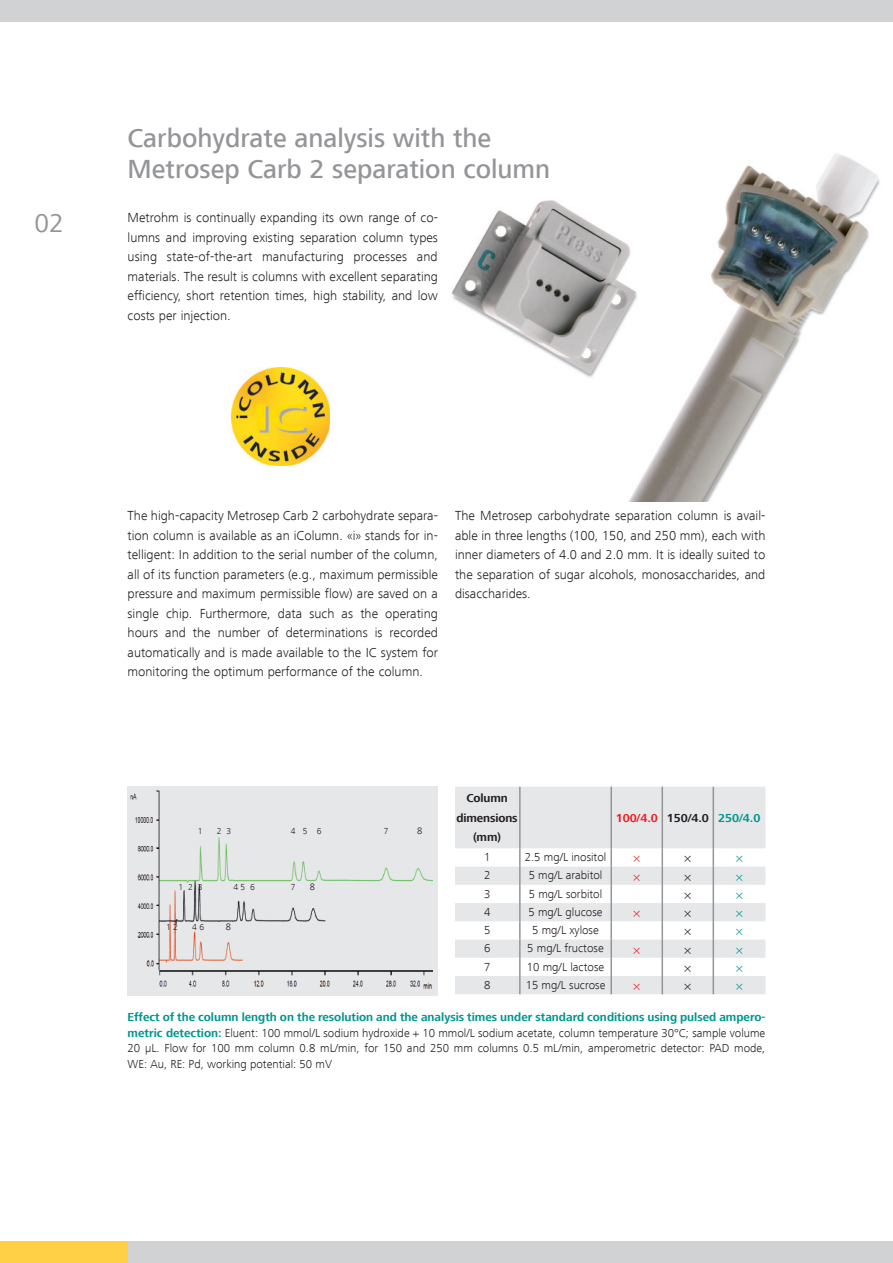
<style>
.page{position:relative;width:893px;height:1263px;background:#fff}
.page>*{position:absolute;margin:0;border:0;box-sizing:border-box;transform-origin:0 0}
.t1{font:500 27px/30.8px "Frutiger Next LT";color:#939598}
.t2{font:27px "Frutiger Next LT";color:#939598}
.t3{font:300 13.5px/19.5px "Frutiger Next LT";color:#231f20;text-align:justify}
.t4{font:300 13.5px "Frutiger Next LT";color:#00968f}
.t5{font:300 13.5px "Frutiger Next LT";color:#ee1d23}
.t6{font:300 12px/15.8px "Frutiger Next LT";color:#231f20;text-align:justify}
.t7{font:700 12px "Frutiger Next LT";letter-spacing:-.005em;color:#ee1d23}
.t8{font:700 12px/19.5px "Frutiger Next LT";letter-spacing:-.01em;color:#231f20;text-align:center}
.t9{font:300 9.75px "Frutiger Next LT";color:#231f20}
.t10{font:300 9px "Frutiger Next LT";color:#231f20}
.s1{color:#231f20}
.s2{color:#00968f}
.s3{font-weight:700;color:#00968f}
</style>
<div class="page">
<img style="left:451px;top:154px;width:429px;height:348px">
<div style="left:0;top:0;width:893px;height:21px;background:#d1d2d4"></div>
<div style="left:0;top:1242px;width:893px;height:21px;background:#d1d2d4"></div>
<img style="left:232px;top:368px;width:98px;height:98px">
<img style="left:128px;top:787px;width:310px;height:208px">
<div style="left:0;top:1242px;width:128px;height:21px;background:#ffcf45"></div>
<svg style="left:455px;top:787px;width:310px;height:207px;fill:#e6e7e9"></svg>
<hr style="left:610px;top:787px;width:2px;height:61px;background:#939598">
<hr style="left:661px;top:787px;width:2px;height:61px;background:#939598">
<svg style="left:610px;top:848px;width:2px;height:146px"></svg>
<svg style="left:661px;top:848px;width:2px;height:146px"></svg>
<hr style="left:519px;top:787px;width:2px;height:61px;background:#939598">
<hr style="left:713px;top:787px;width:1px;height:61px;background:#939598">
<svg style="left:519px;top:848px;width:2px;height:146px"></svg>
<svg style="left:713px;top:848px;width:1px;height:146px"></svg>
<h1 class="t2" style="left:35px;top:208px;width:31px">02</h1>
<h1 class="t1" style="left:128px;top:123px;width:424px">Carbohydrate analysis with the<br>Metrosep Carb 2 separation column</h1>
<p class="t3" style="left:128px;top:208px;width:312px">Metrohm is continually expanding its own range of co&shy;lumns and improving existing separation column types using state-of-the-art manufacturing processes and materials. The result is columns with excellent separating efficiency, short retention times, high stability, and low costs per injection.</p>
<p class="t3" style="left:128px;top:506px;width:312px">The high-capacity Metrosep Carb 2 carbohydrate separa&shy;tion column is available as an iColumn. «i» stands for in&shy;telligent: In addition to the serial number of the column, all of its function parameters (e.g., maximum permissible pressure and maximum permissible flow) are saved on a single chip. Furthermore, data such as the operating hours and the number of determinations is recorded automatically and is made available to the IC system for monitoring the optimum performance of the column.</p>
<p class="t3" style="left:455px;top:506px;width:312px">The Metrosep carbohydrate separation column is avail&shy;able in three lengths (100, 150, and 250 mm), each with inner diameters of 4.0 and 2.0 mm. It is ideally suited to the separation of sugar alcohols, monosaccharides, and disaccharides.</p>
<p class="t10" style="left:198px;top:826px;width:6px">1</p>
<p class="t10" style="left:217px;top:826px;width:16px">2 3</p>
<p class="t10" style="left:291px;top:826px;width:33px">4 5 6</p>
<p class="t10" style="left:384px;top:826px;width:6px">7</p>
<p class="t9" style="left:417px;top:826px;width:7px">8</p>
<p class="t10" style="left:179px;top:882px;width:25px">1 2 3</p>
<p class="t10" style="left:233px;top:882px;width:23px">4 5 6</p>
<p class="t10" style="left:291px;top:882px;width:6px">7</p>
<p class="t9" style="left:310px;top:881px;width:7px">8</p>
<p class="t10" style="left:166px;top:922px;width:13px">1 2</p>
<p class="t10" style="left:192px;top:922px;width:13px">4 6</p>
<p class="t9" style="left:226px;top:922px;width:7px">8</p>
<p class="t8" style="left:456px;top:789px;width:63px">Column dimensions (mm)</p>
<p class="t7" style="left:616px;top:811px;width:146px">100/4.0 <span class="s1">150/4.0</span> <span class="s2">250/4.0</span></p>
<p class="t6" style="left:484px;top:849px;width:8px">1</p>
<p class="t6" style="left:525px;top:849px;width:83px">2.5 mg/L inositol</p>
<p class="t5" style="left:633px;top:850px;width:9px">×</p>
<p class="t3" style="left:684px;top:848px;width:9px">×</p>
<p class="t4" style="left:736px;top:850px;width:9px">×</p>
<p class="t6" style="left:484px;top:868px;width:8px">2</p>
<p class="t6" style="left:529px;top:868px;width:75px">5 mg/L arabitol</p>
<p class="t5" style="left:633px;top:869px;width:9px">×</p>
<p class="t3" style="left:684px;top:866px;width:9px">×</p>
<p class="t4" style="left:736px;top:869px;width:9px">×</p>
<p class="t6" style="left:484px;top:886px;width:8px">3</p>
<p class="t6" style="left:529px;top:886px;width:75px">5 mg/L sorbitol</p>
<p class="t3" style="left:684px;top:885px;width:9px">×</p>
<p class="t4" style="left:736px;top:887px;width:9px">×</p>
<p class="t6" style="left:484px;top:904px;width:8px">4</p>
<p class="t6" style="left:528px;top:904px;width:76px">5 mg/L glucose</p>
<p class="t5" style="left:633px;top:905px;width:9px">×</p>
<p class="t3" style="left:684px;top:903px;width:9px">×</p>
<p class="t4" style="left:736px;top:905px;width:9px">×</p>
<p class="t6" style="left:484px;top:922px;width:8px">5</p>
<p class="t6" style="left:532px;top:922px;width:68px">5 mg/L xylose</p>
<p class="t3" style="left:684px;top:921px;width:9px">×</p>
<p class="t4" style="left:736px;top:923px;width:9px">×</p>
<p class="t6" style="left:484px;top:941px;width:8px">6</p>
<p class="t6" style="left:527px;top:941px;width:78px">5 mg/L fructose</p>
<p class="t5" style="left:633px;top:941px;width:9px">×</p>
<p class="t3" style="left:684px;top:939px;width:9px">×</p>
<p class="t4" style="left:736px;top:941px;width:9px">×</p>
<p class="t6" style="left:484px;top:959px;width:8px">7</p>
<p class="t6" style="left:527px;top:959px;width:79px">10 mg/L lactose</p>
<p class="t3" style="left:684px;top:957px;width:9px">×</p>
<p class="t4" style="left:736px;top:960px;width:9px">×</p>
<p class="t6" style="left:484px;top:977px;width:8px">8</p>
<p class="t6" style="left:526px;top:977px;width:81px">15 mg/L sucrose</p>
<p class="t5" style="left:633px;top:978px;width:9px">×</p>
<p class="t3" style="left:684px;top:976px;width:9px">×</p>
<p class="t4" style="left:736px;top:978px;width:9px">×</p>
<p class="t6" style="left:128px;top:1009px;width:639px"><span class="s3">Effect of the column length on the resolution and the analysis times under standard conditions using pulsed ampero&shy;metric detection:</span> Eluent: 100 mmol/L sodium hydroxide + 10 mmol/L sodium acetate, column temperature 30°C; sample volume 20 µL. Flow for 100 mm column 0.8 mL/min, for 150 and 250 mm columns 0.5 mL/min, amperometric detector: PAD mode, WE: Au, RE: Pd, working potential: 50 mV</p>
</div>
